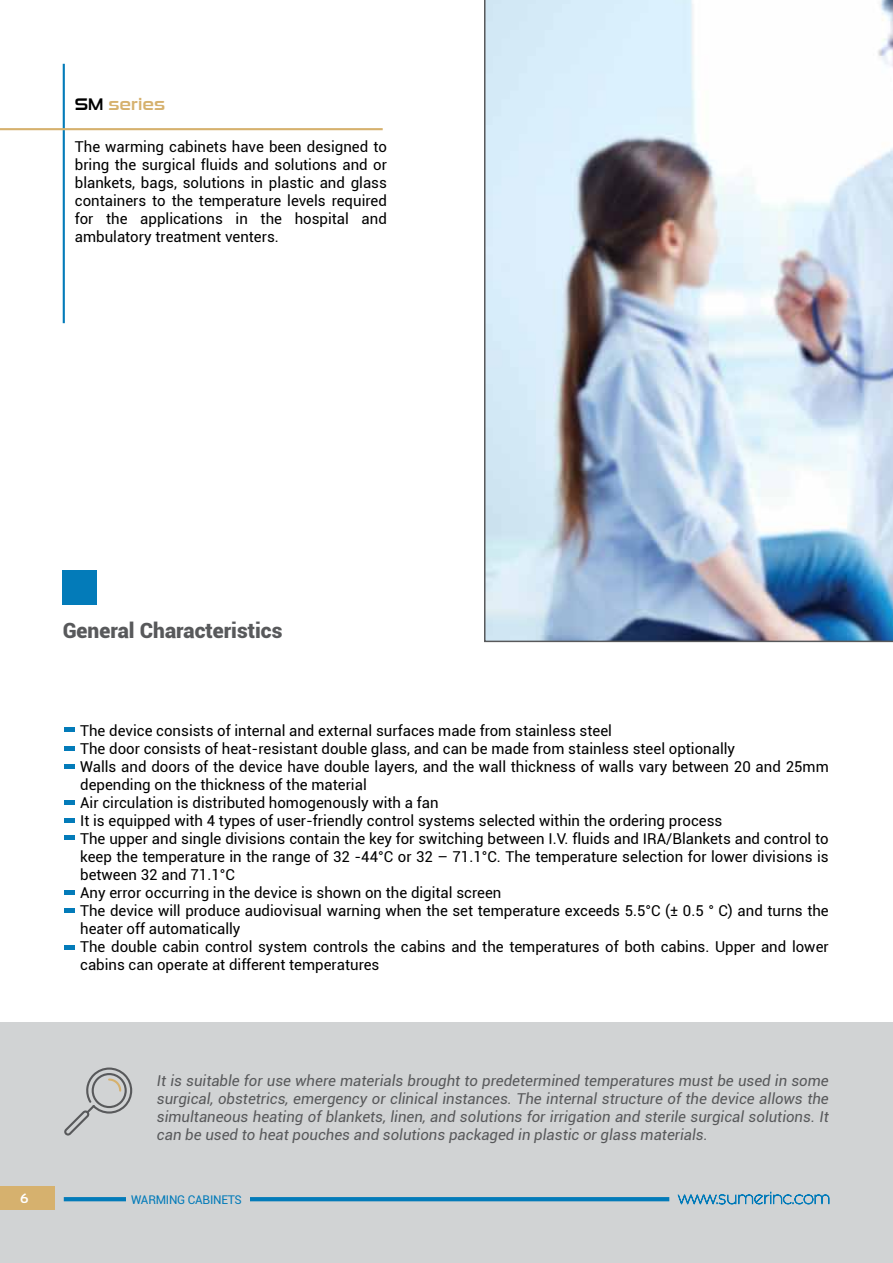
<style>
.page{position:relative;width:893px;height:1263px;background:#fff}
.page>*{position:absolute;margin:0;border:0;box-sizing:border-box;transform-origin:0 0}
.t1{font:900 21px "Roboto";color:#58595b}
.t2{font:16.5px "Sui Generis Rg";color:#d6b16e}
.t3{font:15px/18px "Roboto";color:#000}
.t4{font:italic 15px/18px "Roboto";color:#58595b;text-align:justify}
.t5{font:700 13.5px "Sansation";color:#fff}
.t6{font:12px "Roboto";letter-spacing:-.02em;color:#037bb9}
.s1{color:#000}
</style>
<div class="page">
<div style="left:0;top:1023px;width:893px;height:240px;background:#d1d3d4"></div>
<svg style="left:64px;top:1197px;width:605px;height:4px;background:#077cb9"></svg>
<svg style="left:678px;top:1192px;width:151px;height:12px"></svg>
<div style="left:0;top:1186px;width:54px;height:23px;background:#d6b16e"></div>
<svg style="left:64px;top:1067px;width:68px;height:68px"></svg>
<div style="left:126px;top:1194px;width:124px;height:14px;background:#d1d3d4"></div>
<hr style="left:63px;top:64px;width:2px;height:259px;background:#037bb9">
<hr style="left:64px;top:727px;width:10px;height:4px;background:#037bb9">
<hr style="left:64px;top:747px;width:10px;height:4px;background:#037bb9">
<hr style="left:64px;top:765px;width:10px;height:4px;background:#037bb9">
<hr style="left:64px;top:801px;width:10px;height:4px;background:#037bb9">
<hr style="left:64px;top:819px;width:10px;height:4px;background:#037bb9">
<hr style="left:64px;top:835px;width:10px;height:4px;background:#037bb9">
<hr style="left:64px;top:890px;width:10px;height:4px;background:#037bb9">
<hr style="left:64px;top:908px;width:10px;height:4px;background:#037bb9">
<hr style="left:64px;top:945px;width:10px;height:4px;background:#037bb9">
<div style="left:63px;top:570px;width:34px;height:34px;background:#037bb9"></div>
<img style="left:484px;top:0;width:409px;height:642px">
<hr style="left:0;top:128px;width:383px;height:2px;background:#d6b16e">
<p class="t2" style="left:75px;top:95px;width:92px"><span class="s1">SM</span> series</p>
<p class="t3" style="left:75px;top:138px;width:314px;text-align:justify">The warming cabinets have been designed to bring the surgical fluids and solutions and or blankets, bags, solutions in plastic and glass containers to the temperature levels required for the applications in the hospital and ambulatory treatment venters.</p>
<h1 class="t1" style="left:63px;top:616px;width:221px">General Characteristics</h1>
<p class="t3" style="left:80px;top:721px;width:750px">The device consists of internal and external surfaces made from stainless steel<br>The door consists of heat-resistant double glass, and can be made from stainless steel optionally<br>Walls and doors of the device have double layers, and the wall thickness of walls vary between 20 and 25mm depending on the thickness of the material<br>Air circulation is distributed homogenously with a fan<br>It is equipped with 4 types of user-friendly control systems selected within the ordering process<br>The upper and single divisions contain the key for switching between I.V. fluids and IRA/Blankets and control to keep the temperature in the range of 32 -44°C or 32 – 71.1°C. The temperature selection for lower divisions is between 32 and 71.1°C<br>Any error occurring in the device is shown on the digital screen<br>The device will produce audiovisual warning when the set temperature exceeds 5.5°C (± 0.5 ° C) and turns the heater off automatically<br>The double cabin control system controls the cabins and the temperatures of both cabins. Upper and lower cabins can operate at different temperatures</p>
<p class="t5" style="left:20px;top:1191px;width:10px">6</p>
<p class="t4" style="left:157px;top:1071px;width:673px">It is suitable for use where materials brought to predetermined temperatures must be used in some surgical, obstetrics, emergency or clinical instances. The internal structure of the device allows the simultaneous heating of blankets, linen, and solutions for irrigation and sterile surgical solutions. It can be used to heat pouches and solutions packaged in plastic or glass materials.</p>
<p class="t6" style="left:131px;top:1191px;width:112px">WARMING CABINETS</p>
</div>
